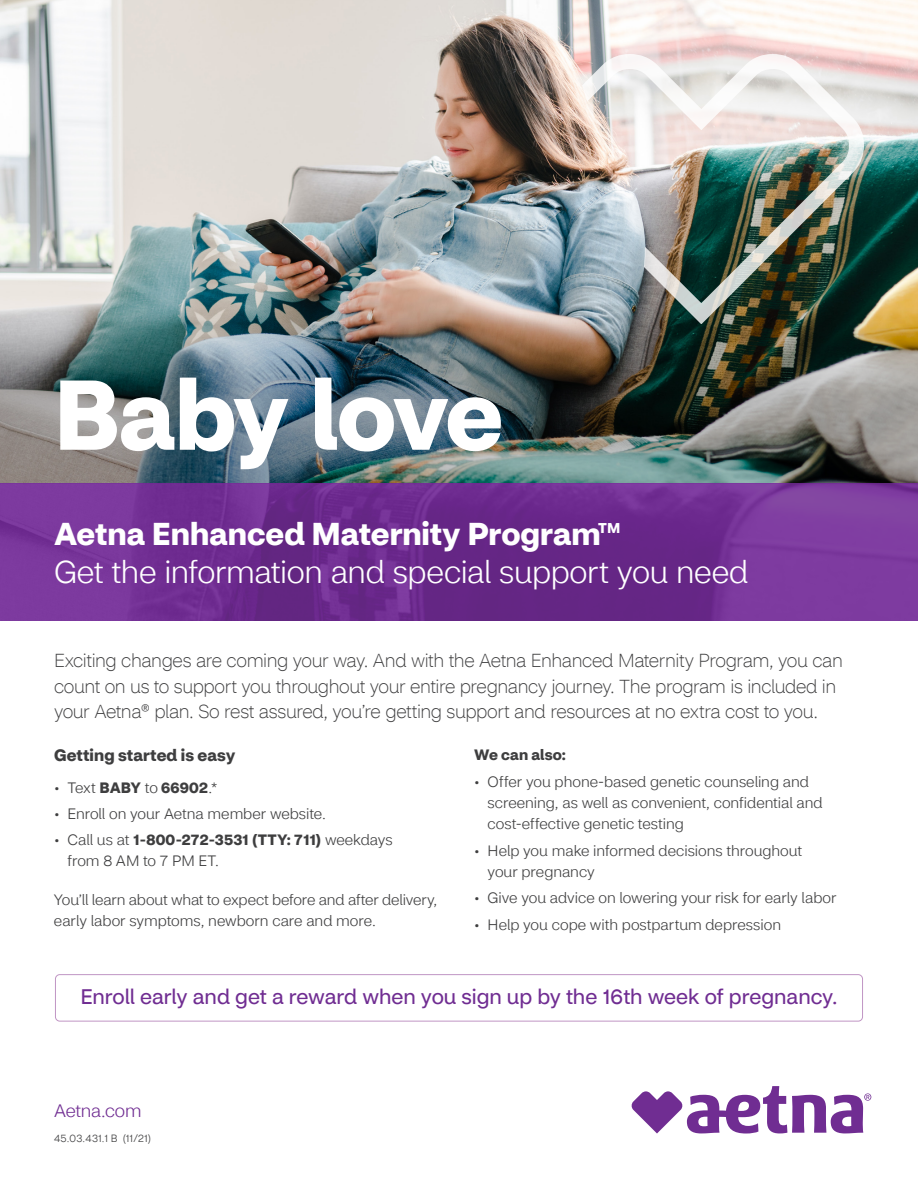
<style>
.page{position:relative;width:918px;height:1188px;background:#fff}
.page>*{position:absolute;margin:0;border:0;box-sizing:border-box;transform-origin:0 0}
.t1{font:700 97.5px "CVS Health Sans";letter-spacing:-.03em;color:#fff}
.t2{font:300 31.5px "CVS Health Sans";letter-spacing:-.01em;color:#fff}
.t3{font:700 31.5px "CVS Health Sans";color:#fff}
.t4{font:21px "CVS Health Sans";letter-spacing:-.005em;color:#702d92}
.t5{font:100 18.75px/25.5px "CVS Health Sans";letter-spacing:-.025em;color:#3e3e3f}
.t6{font:300 18px "CVS Health Sans";letter-spacing:-.015em;color:#702d92}
.t7{font:700 16.5px "CVS Health Sans";letter-spacing:.005em;color:#3e3e3f}
.t8{font:300 15px/21px "CVS Health Sans";letter-spacing:-.005em;color:#3e3e3f}
.t9{font:700 15px "CVS Health Sans";letter-spacing:.01em;color:#3e3e3f}
.t10{font:700 14.1px "CVS Health Sans";color:#fff}
.t11{font:300 10.5px "CVS Health Sans";letter-spacing:.02em;color:#3e3e3f}
.s1{font-weight:700}
</style>
<div class="page">
<img style="left:0;top:0;width:918px;height:307px">
<img style="left:0;top:307px;width:918px;height:177px">
<svg style="left:0;top:484px;width:918px;height:137px;background:#712f92"></svg>
<img style="left:539px;top:54px;width:325px;height:270px">
<img style="left:464px;top:53px;width:182px;height:228px">
<div style="left:55px;top:974px;width:808px;height:48px;border:1px solid #c095c4;border-radius:4px"></div>
<svg style="left:631px;top:1086px;width:240px;height:48px"></svg>
<p class="t1" style="left:53px;top:354px;width:452px">Baby love</p>
<h1 class="t3" style="left:54px;top:514px;width:548px">Aetna Enhanced Maternity Program</h1>
<h1 class="t10" style="left:598px;top:519px;width:24px">TM</h1>
<h2 class="t2" style="left:54px;top:553px;width:696px">Get the information and special support you need</h2>
<p class="t5" style="left:54px;top:648px;width:790px">Exciting changes are coming your way. And with the Aetna Enhanced Maternity Program, you can count on us to support you throughout your entire pregnancy journey. The program is included in your Aetna® plan. So rest assured, you’re getting support and resources at no extra cost to you.</p>
<h3 class="t7" style="left:54px;top:745px;width:183px">Getting started is easy</h3>
<p class="t8" style="left:54px;top:777px;width:165px">• Text <span class="s1">BABY</span> to <span class="s1">66902</span>.*</p>
<p class="t8" style="left:54px;top:803px;width:273px">• Enroll on your Aetna member website.</p>
<p class="t8" style="left:67px;top:830px;width:327px;text-indent:-13px">• Call us at <span class="s1">1-800-272-3531 (TTY: 711)</span> weekdays from 8 AM to 7 PM ET.</p>
<p class="t8" style="left:54px;top:890px;width:385px">You’ll learn about what to expect before and after delivery, early labor symptoms, newborn care and more.</p>
<h3 class="t9" style="left:474px;top:745px;width:93px">We can also:</h3>
<p class="t8" style="left:488px;top:772px;width:337px;text-indent:-14px">• Offer you phone-based genetic counseling and screening, as well as convenient, confidential and cost-effective genetic testing</p>
<p class="t8" style="left:488px;top:840px;width:316px;text-indent:-14px">• Help you make informed decisions throughout your pregnancy</p>
<p class="t8" style="left:474px;top:887px;width:364px">• Give you advice on lowering your risk for early labor</p>
<p class="t8" style="left:474px;top:914px;width:309px">• Help you cope with postpartum depression</p>
<p class="t4" style="left:80px;top:984px;width:759px">Enroll early and get a reward when you sign up by the 16th week of pregnancy.</p>
<p class="t6" style="left:54px;top:1100px;width:89px">Aetna.com</p>
<p class="t11" style="left:54px;top:1132px;width:99px">45.03.431.1 B (11/21)</p>
</div>
